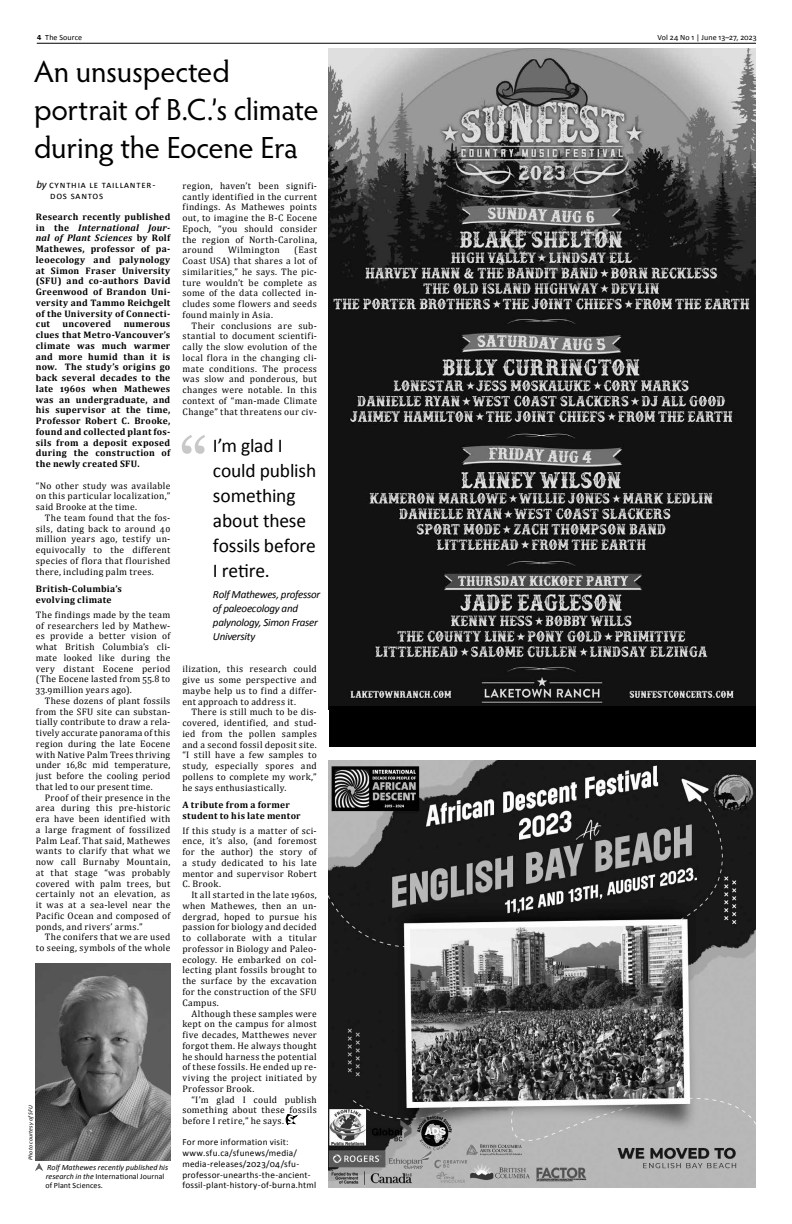
<style>
.page{position:relative;width:792px;height:1224px;background:#fff}
.page>*{position:absolute;margin:0;border:0;box-sizing:border-box;transform-origin:0 0}
.t1{font:72px "Georgia";color:#c7c8ca}
.t2{font:30.6px/38px "Hypatia Sans Pro";letter-spacing:-.01em;color:#000}
.t3{font:19.5px/25px "Calibri";letter-spacing:-.01em;color:#000}
.t4{font:italic 11px/14px "Calibri";letter-spacing:-.025em;color:#000}
.t5{font:10px/10.8px "Calibri";letter-spacing:.08em;color:#000}
.t6{font:9.5px/10.8px "Cambria";letter-spacing:.03em;color:#000;text-align:justify}
.t7{font:700 9.5px/10.8px "Cambria";letter-spacing:.035em;color:#000;text-align:justify}
.t8{font:9.2px/10.7px "Calibri";letter-spacing:.025em;color:#000}
.t9{font:italic 8px/9px "Calibri";letter-spacing:.005em;color:#000}
.t10{font:8px "Calibri";letter-spacing:.01em;color:#000}
.t11{font:italic 6px "Calibri";letter-spacing:.015em;color:#000}
.s1{font-weight:700}
.s2{font-style:italic;font-size:11px}
.s3{font-style:italic}
.s4{font-style:normal}
</style>
<div class="page">
<hr style="left:37px;top:43px;width:719px;height:1px;background:#000">
<svg style="left:35px;top:1163px;width:8px;height:8px"></svg>
<img style="left:329px;top:760px;width:427px;height:427px">
<img style="left:329px;top:49px;width:427px;height:657px">
<img style="left:35px;top:963px;width:136px;height:198px">
<svg style="left:286px;top:1114px;width:11px;height:10px"></svg>
<div style="left:329px;top:706px;width:427px;height:41px;background:#000"></div>
<p class="t10" style="left:37px;top:32px;width:47px"><span class="s1">4</span> The Source</p>
<p class="t10" style="left:658px;top:33px;width:101px">Vol 24 No 1 | June 13–27, 2023</p>
<h2 class="t2" style="left:34px;top:52px;width:286px">An unsuspected portrait of B.C.’s climate during the Eocene Era</h2>
<p class="t5" style="left:50px;top:180px;width:107px;text-indent:-14px"><span class="s2">by</span> Cynthia Le Taillanter-<br>Dos Santos</p>
<p class="t7" style="left:36px;top:211px;width:136px">Research recently published in the <span class="s3">International Jour&shy;nal of Plant Sciences</span> by Rolf Mathewes, professor of pa&shy;leoecology and palynology at Simon Fraser University (SFU) and co-authors David Greenwood of Brandon Uni&shy;versity and Tammo Reichgelt of the University of Connecti&shy;cut</p>
<p class="t6" style="left:183px;top:180px;width:136px">region, haven’t been signifi&shy;cantly identified in the current findings. As Mathewes points out, to imagine the B-C Eocene Epoch, “you should consider the region of North-Carolina, around</p>
<p class="t6" style="left:183px;top:245px;width:136px;text-indent:112px">(East Coast USA) that shares a lot of similarities,” he says. The pic&shy;ture wouldn’t be complete as some of the data collected in&shy;cludes some flowers and seeds found mainly in Asia.</p>
<p class="t6" style="left:183px;top:320px;width:136px;text-indent:9px">Their conclusions are sub&shy;stantial to document scientifi&shy;cally the slow evolution of the local flora in the changing cli&shy;mate conditions. The process was slow and ponderous, but changes were notable. In this context of “man-made Climate Change” that threatens our civ-</p>
<p class="t6" style="left:228px;top:245px;width:53px">Wilmington</p>
<p class="t7" style="left:63px;top:318px;width:50px">uncovered</p>
<p class="t7" style="left:36px;top:318px;width:136px;text-indent:88px">numerous clues that Metro-Vancouver’s climate was much warmer and more humid than it is now. The study’s origins go back several decades to the late 1960s when Mathewes was an undergraduate, and his supervisor at the time, Professor Robert C. Brooke, found and collected plant fos&shy;sils from a deposit exposed during the construction of the newly created SFU.</p>
<p class="t6" style="left:36px;top:480px;width:136px">“No other study was available on this particular localization,” said Brooke at the time.</p>
<p class="t6" style="left:36px;top:512px;width:136px;text-indent:9px">The team found that the fos&shy;sils, dating back to around 40 million years ago, testify un&shy;equivocally to the different species of flora that flourished there, including palm trees.</p>
<p class="t7" style="left:36px;top:583px;width:87px">British-Columbia’s evolving climate</p>
<p class="t6" style="left:36px;top:609px;width:136px">The findings made by the team of researchers led by Mathew&shy;es provide a better vision of what British Columbia’s cli&shy;mate looked like during the very distant Eocene period (The Eocene lasted from 55.8 to 33.9million years ago).</p>
<p class="t6" style="left:36px;top:695px;width:136px;text-indent:9px">These dozens of plant fossils from the SFU site can substan&shy;tially contribute to draw a rela&shy;tively accurate panorama of this region during the late Eocene with Native Palm Trees thriving under 16,8c mid temperature, just before the cooling period that led to our present time.</p>
<p class="t6" style="left:36px;top:792px;width:136px;text-indent:9px">Proof of their presence in the area during this pre-historic era have been identified with a large fragment of fossilized Palm Leaf. That said, Mathewes wants to clarify that what we now call Burnaby Mountain, at that stage “was probably covered with palm trees, but certainly not an elevation, as it was at a sea-level near the Pacific Ocean and composed of ponds, and rivers’ arms.”</p>
<p class="t6" style="left:36px;top:932px;width:136px;text-align:right">The conifers that we are used to seeing, symbols of the whole</p>
<h1 class="t1" style="left:179px;top:411px;width:31px">“</h1>
<h3 class="t3" style="left:213px;top:433px;width:105px">I’m glad I could publish something about these fossils before<br>I retire.</h3>
<p class="t4" style="left:213px;top:587px;width:109px">Rolf Mathewes, professor of paleoecology and palynology, Simon Fraser<br>University</p>
<p class="t6" style="left:182px;top:664px;width:136px">ilization, this research could give us some perspective and maybe help us to find a differ&shy;ent approach to address it.</p>
<p class="t6" style="left:182px;top:707px;width:136px;text-indent:9px">There is still much to be dis&shy;covered, identified, and stud&shy;ied from the pollen samples and a second fossil deposit site. “I still have a few samples to study, especially spores and pollens to complete my work,” he says enthusiastically.</p>
<p class="t7" style="left:182px;top:799px;width:120px">A tribute from a former student to his late mentor</p>
<p class="t6" style="left:182px;top:825px;width:136px">If this study is a matter of sci&shy;ence, it’s also, (and foremost for the author) the story of a study dedicated to his late mentor and supervisor Robert C. Brook.</p>
<p class="t6" style="left:182px;top:890px;width:136px;text-indent:9px">It all started in the late 1960s, when Mathewes, then an un&shy;dergrad, hoped to pursue his passion for biology and decided to collaborate with a titular professor in Biology and Paleo&shy;ecology. He embarked on col&shy;lecting plant fossils brought to the surface by the excavation for the construction of the SFU Campus.</p>
<p class="t6" style="left:182px;top:1008px;width:136px;text-indent:9px">Although these samples were kept on the campus for almost five decades, Matthewes never forgot them. He always thought he should harness the potential of these fossils. He ended up re&shy;viving the project initiated by Professor Brook.</p>
<p class="t6" style="left:182px;top:1094px;width:136px;text-indent:9px">“I’m glad I could publish something about these fossils before I retire,” he says.</p>
<p class="t8" style="left:182px;top:1137px;width:135px">For more information visit: www.sfu.ca/sfunews/media/ media-releases/2023/04/sfu&shy;professor-unearths-the-ancient&shy;fossil-plant-history-of-burna.html</p>
<p class="t11" style="left:26px;top:1160px;width:56px;rotate:-90deg">Photo courtesy ofSFU</p>
<p class="t9" style="left:46px;top:1162px;width:124px">Rolf Mathewes recently published his research in the <span class="s4">International Journal of Plant Sciences.</span></p>
</div>
